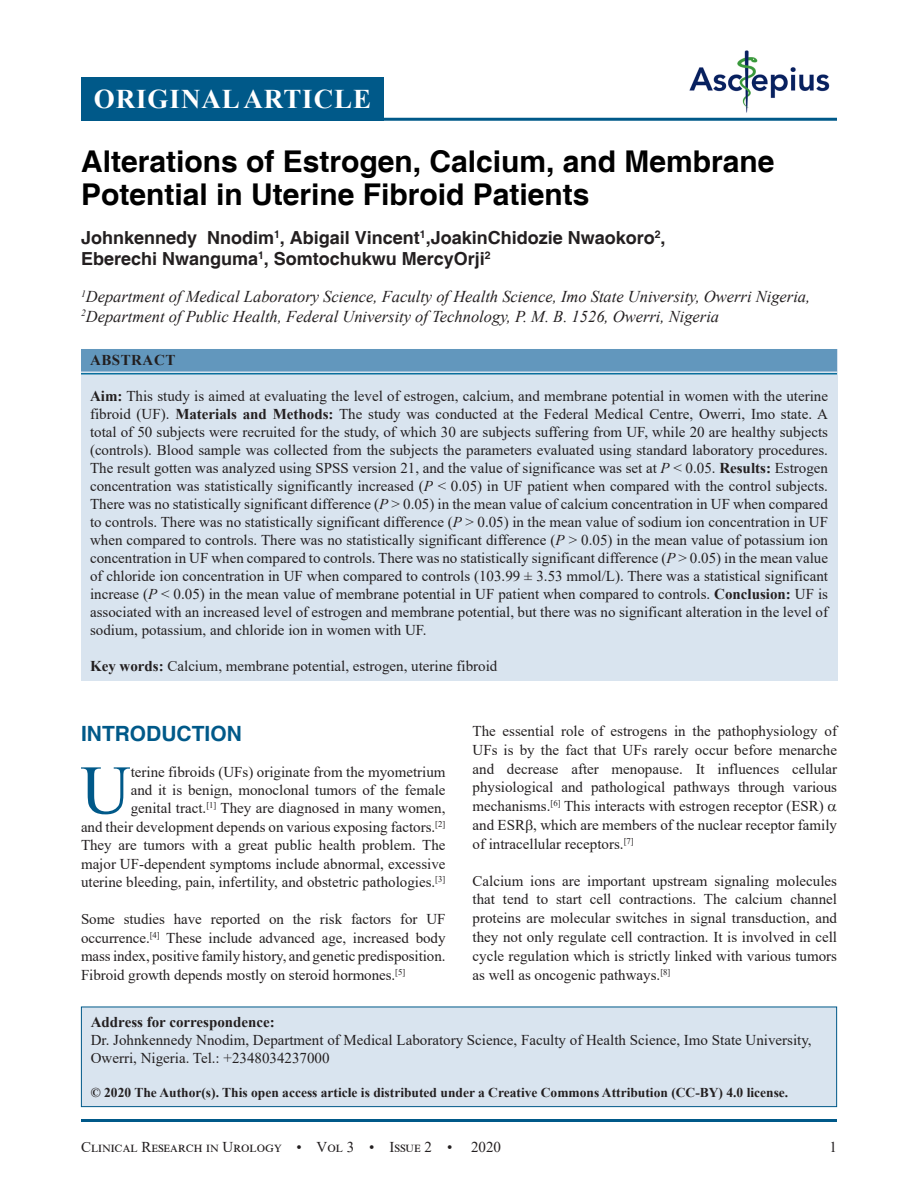
<style>
.page{position:relative;width:918px;height:1188px;background:#fff}
.page>*{position:absolute;margin:0;border:0;box-sizing:border-box;transform-origin:0 0}
.DROP_CAP_TX{font:69.3px "Times New Roman";color:#005989}
.AT{font:700 30px/33px "Helvetica";color:#000}
.AH{font:700 27px "Times New Roman";letter-spacing:.035em;color:#fff}
.t1{font:700 21px "Helvetica";color:#005989}
.AU{font:700 18px/21px "Helvetica";color:#231f20}
.AFF{font:italic 16.5px/19.5px "Times New Roman";color:#231f20}
.ABS{font:15px/18px "Times New Roman";color:#231f20;text-align:justify}
.TX{font:15px/18.8px "Times New Roman";color:#231f20;text-align:justify}
.DROP_CAP_TX-2{font:15px/18.3px "Times New Roman";color:#231f20;text-align:right}
.ADD{font:15px/18px "Times New Roman";color:#231f20}
.KWD{font:15px "Times New Roman";color:#231f20}
.ABSH{font:700 15px "Times New Roman";letter-spacing:.035em;color:#231f20}
.CR{font:700 13.5px "Times New Roman";color:#231f20}
.s1{font-weight:700}
.s2{font-style:italic}
</style>
<div class="page">
<hr style="left:81px;top:1119px;width:756px;height:3px;background:#005989">
<img style="left:689px;top:50px;width:141px;height:63px">
<div style="left:81px;top:77px;width:303px;height:44px;background:#005989"></div>
<hr style="left:81px;top:118px;width:756px;height:3px;background:#005989">
<div style="left:81px;top:349px;width:756px;height:331px;background:#d9e4ef"></div>
<div style="left:81px;top:349px;width:756px;height:22px;background:#6297bd"></div>
<hr style="left:81px;top:373px;width:756px;height:1px;background:#0a6f9d">
<div style="left:81px;top:1007px;width:756px;height:100px;background:#d9e4ef"></div>
<div style="left:81px;top:1007px;width:756px;height:100px;border:1px solid #005989"></div>
<p class="AH" style="left:94px;top:79px;width:279px">ORIGINAL ARTICLE</p>
<p class="AT" style="left:81px;top:146px;width:695px">Alterations of Estrogen, Calcium, and Membrane<br>Potential in Uterine Fibroid Patients</p>
<p class="AU" style="left:81px;top:228px;width:586px">Johnkennedy Nnodim<sup>1</sup>, Abigail Vincent<sup>1</sup>,JoakinChidozie Nwaokoro<sup>2</sup>,<br>Eberechi Nwanguma<sup>1</sup>, Somtochukwu MercyOrji<sup>2</sup></p>
<p class="AFF" style="left:81px;top:287px;width:731px"><sup>1</sup>Department of Medical Laboratory Science, Faculty of Health Science, Imo State University, Owerri Nigeria,<br><sup>2</sup>Department of Public Health, Federal University of Technology, P. M. B. 1526, Owerri, Nigeria</p>
<p class="ABSH" style="left:90px;top:350px;width:87px">ABSTRACT</p>
<p class="ABS" style="left:90px;top:387px;width:740px"><span class="s1">Aim:</span> This study is aimed at evaluating the level of estrogen, calcium, and membrane potential in women with the uterine fibroid (UF). <span class="s1">Materials and Methods:</span> The study was conducted at the Federal Medical Centre, Owerri, Imo state. A total of 50 subjects were recruited for the study, of which 30 are subjects suffering from UF, while 20 are healthy subjects (controls). Blood sample was collected from the subjects the parameters evaluated using standard laboratory procedures.<br>The result gotten was analyzed using SPSS version 21, and the value of significance was set at <span class="s2">P</span> &lt; 0.05. <span class="s1">Results:</span> Estrogen concentration was statistically significantly increased (<span class="s2">P</span> &lt; 0.05) in UF patient when compared with the control subjects.<br>There was no statistically significant difference (<span class="s2">P</span> &gt; 0.05) in the mean value of calcium concentration in UF when compared to controls. There was no statistically significant difference (<span class="s2">P</span> &gt; 0.05) in the mean value of sodium ion concentration in UF when compared to controls. There was no statistically significant difference (<span class="s2">P</span> &gt; 0.05) in the mean value of potassium ion concentration in UF when compared to controls. There was no statistically significant difference (<span class="s2">P</span> &gt; 0.05) in the mean value of chloride ion concentration in UF when compared to controls (103.99 ± 3.53 mmol/L). There was a statistical significant increase (<span class="s2">P</span> &lt; 0.05) in the mean value of membrane potential in UF patient when compared to controls. <span class="s1">Conclusion:</span> UF is associated with an increased level of estrogen and membrane potential, but there was no significant alteration in the level of sodium, potassium, and chloride ion in women with UF.</p>
<p class="KWD" style="left:90px;top:656px;width:409px"><span class="s1">Key words:</span> Calcium, membrane potential, estrogen, uterine fibroid</p>
<h1 class="t1" style="left:81px;top:721px;width:162px">INTRODUCTION</h1>
<p class="DROP_CAP_TX" style="left:81px;top:741px;width:52px">U</p>
<p class="DROP_CAP_TX-2" style="left:81px;top:763px;width:366px">terine fibroids (UFs) originate from the myometrium<br>and it is benign, monoclonal tumors of the female<br>genital tract.<sup>[1]</sup> They are diagnosed in many women,<br>and their development depends on various exposing factors.<sup>[2] </sup>They are tumors with a great public health problem. The major UF-dependent symptoms include abnormal, excessive uterine bleeding, pain, infertility, and obstetric pathologies.<sup>[3]</sup></p>
<p class="TX" style="left:81px;top:909px;width:366px">Some studies have reported on the risk factors for UF occurrence.<sup>[4]</sup> These include advanced age, increased body mass index, positive family history, and genetic predisposition.<br>Fibroid growth depends mostly on steroid hormones.<sup>[5]</sup></p>
<p class="TX" style="left:473px;top:721px;width:366px;text-align:left">The essential role of estrogens in the pathophysiology of UFs is by the fact that UFs rarely occur before menarche and decrease after menopause. It influences cellular physiological and pathological pathways through various mechanisms.<sup>[6]</sup> This interacts with estrogen receptor (ESR) and ESR , which are members of the nuclear receptor family of intracellular receptors.<sup>[7]</sup></p>
<p class="TX" style="left:473px;top:871px;width:366px">Calcium ions are important upstream signaling molecules that tend to start cell contractions. The calcium channel proteins are molecular switches in signal transduction, and they not only regulate cell contraction. It is involved in cell cycle regulation which is strictly linked with various tumors as well as oncogenic pathways.<sup>[8]</sup></p>
<p class="ADD" style="left:91px;top:1012px;width:722px"><span class="s1">Address for correspondence:<br></span>Dr. Johnkennedy Nnodim, Department of Medical Laboratory Science, Faculty of Health Science, Imo State University,<br>Owerri, Nigeria. Tel.: +2348034237000</p>
<p class="CR" style="left:91px;top:1083px;width:699px">© 2020 The Author(s). This open access article is distributed under a Creative Commons Attribution (CC-BY) 4.0 license.</p>
<p class="ABS" style="left:81px;top:1137px;width:373px">Clinical Research in Urology • Vol 3 • Issue 2 •</p>
<p class="ABS" style="left:471px;top:1137px;width:31px">2020</p>
<p class="ABS" style="left:830px;top:1137px;width:9px">1</p>
</div>
